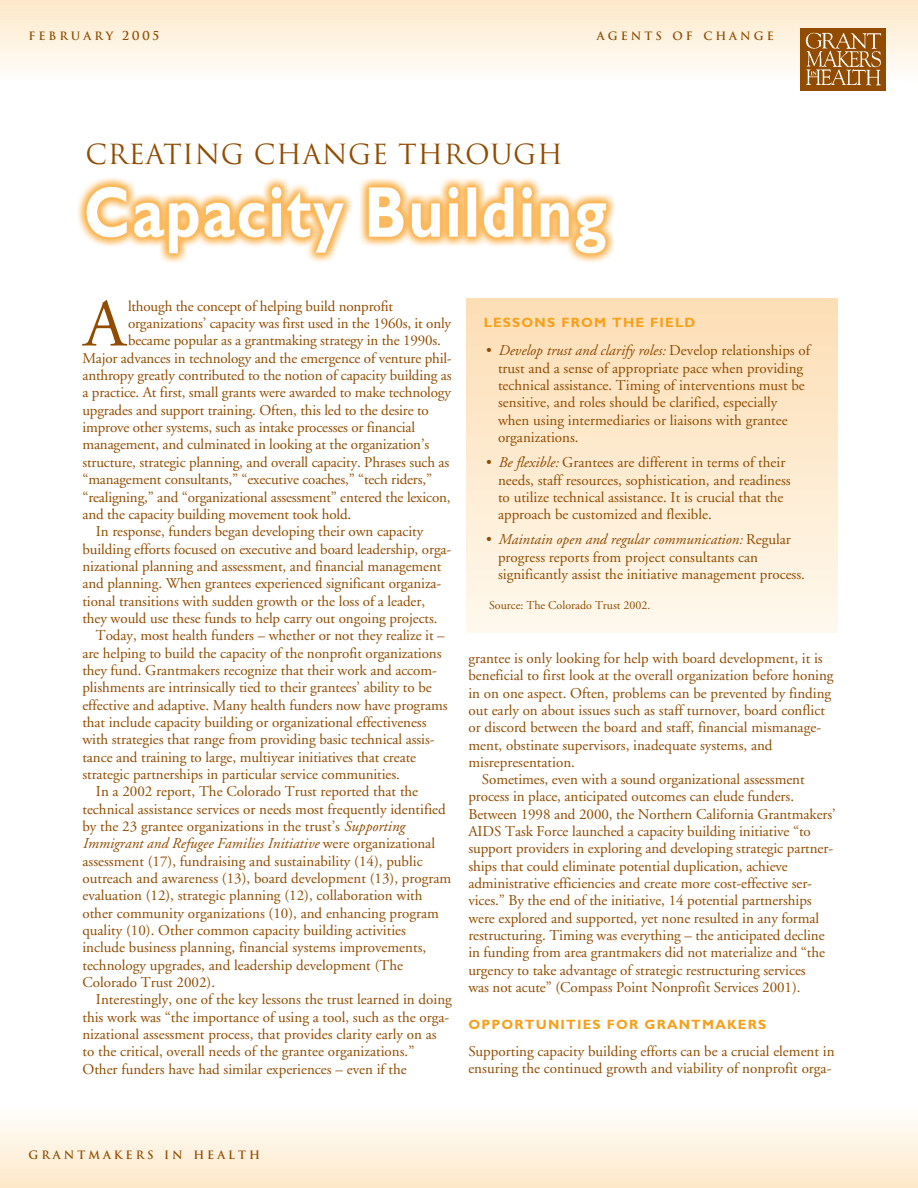
<style>
.page{position:relative;width:918px;height:1188px;background:#fff}
.page>*{position:absolute;margin:0;border:0;box-sizing:border-box;transform-origin:0 0}
.t1{font:67.2px "Adobe Garamond";color:#914c01}
.t2{font:27px "Trajan";letter-spacing:.02em;color:#914c01}
.t3{font:15px/17.4px "Adobe Garamond";letter-spacing:-.005em;color:#914c01}
.t4{font:italic 15px "Adobe Garamond";color:#914c01}
.t5{font:700 13.5px "Gill Sans";letter-spacing:.09em;color:#f6a01b}
.t6{font:12px "Adobe Garamond";color:#914c01}
.t7{font:700 11.25px "Trajan";letter-spacing:.265em;color:#914c01}
.s1{font-size:12px}
.s2{font-style:italic}
.s3{font-style:normal}
</style>
<div class="page">
<div style="left:0;top:1107px;width:918px;height:81px;background:linear-gradient(to bottom,#fefffd,#fde8c9)"></div>
<div style="left:0;top:0;width:918px;height:81px;background:linear-gradient(to bottom,#fde8c8,#fefefb)"></div>
<img style="left:801px;top:28px;width:85px;height:63px">
<img style="left:78px;top:178px;width:537px;height:85px">
<div style="left:467px;top:298px;width:371px;height:335px;background:linear-gradient(to bottom,#fddeb4,#fef9ed)"></div>
<p class="t7" style="left:28px;top:29px;width:132px">FEBRUARY <span class="s1">2005</span></p>
<p class="t7" style="left:597px;top:29px;width:178px">AGENTS OF CHANGE</p>
<p class="t2" style="left:85px;top:139px;width:479px">CREATING CHANGE THROUGH</p>
<p class="t1" style="left:84px;top:297px;width:43px">A</p>
<p class="t3" style="left:128px;top:299px;width:267px">lthough the concept of helping build nonprofit</p>
<p class="t3" style="left:128px;top:316px;width:325px">organizations’ capacity was first used in the 1960s, it only</p>
<p class="t3" style="left:128px;top:333px;width:314px">became popular as a grantmaking strategy in the 1990s.</p>
<p class="t3" style="left:82px;top:351px;width:371px">Major advances in technology and the emergence of venture phil-</p>
<p class="t3" style="left:82px;top:368px;width:371px">anthropy greatly contributed to the notion of capacity building as</p>
<p class="t3" style="left:82px;top:385px;width:370px">a practice. At first, small grants were awarded to make technology</p>
<p class="t3" style="left:82px;top:403px;width:348px">upgrades and support training. Often, this led to the desire to</p>
<p class="t3" style="left:82px;top:420px;width:334px">improve other systems, such as intake processes or financial</p>
<p class="t3" style="left:82px;top:437px;width:348px">management, and culminated in looking at the organization’s</p>
<p class="t3" style="left:82px;top:455px;width:368px">structure, strategic planning, and overall capacity. Phrases such as</p>
<p class="t3" style="left:82px;top:472px;width:351px">“management consultants,” “executive coaches,” “tech riders,”</p>
<p class="t3" style="left:82px;top:489px;width:370px">“realigning,” and “organizational assessment” entered the lexicon,</p>
<p class="t3" style="left:82px;top:507px;width:270px">and the capacity building movement took hold.</p>
<p class="t3" style="left:96px;top:524px;width:329px">In response, funders began developing their own capacity</p>
<p class="t3" style="left:82px;top:541px;width:370px">building efforts focused on executive and board leadership, orga-</p>
<p class="t3" style="left:82px;top:559px;width:361px">nizational planning and assessment, and financial management</p>
<p class="t3" style="left:82px;top:576px;width:360px">and planning. When grantees experienced significant organiza-</p>
<p class="t3" style="left:82px;top:593px;width:344px">tional transitions with sudden growth or the loss of a leader,</p>
<p class="t3" style="left:82px;top:611px;width:357px">they would use these funds to help carry out ongoing projects.</p>
<p class="t3" style="left:96px;top:628px;width:350px">Today, most health funders – whether or not they realize it –</p>
<p class="t3" style="left:82px;top:646px;width:361px">are helping to build the capacity of the nonprofit organizations</p>
<p class="t3" style="left:82px;top:663px;width:356px">they fund. Grantmakers recognize that their work and accom-</p>
<p class="t3" style="left:82px;top:680px;width:351px">plishments are intrinsically tied to their grantees’ ability to be</p>
<p class="t3" style="left:82px;top:698px;width:367px">effective and adaptive. Many health funders now have programs</p>
<p class="t3" style="left:82px;top:715px;width:346px">that include capacity building or organizational effectiveness</p>
<p class="t3" style="left:82px;top:732px;width:354px">with strategies that range from providing basic technical assis-</p>
<p class="t3" style="left:82px;top:750px;width:335px">tance and training to large, multiyear initiatives that create</p>
<p class="t3" style="left:82px;top:767px;width:319px">strategic partnerships in particular service communities.</p>
<p class="t3" style="left:96px;top:784px;width:324px">In a 2002 report, The Colorado Trust reported that the</p>
<p class="t3" style="left:82px;top:802px;width:365px">technical assistance services or needs most frequently identified</p>
<p class="t3" style="left:82px;top:819px;width:324px">by the 23 grantee organizations in the trust’s <span class="s2">Supporting</span></p>
<p class="t4" style="left:82px;top:838px;width:354px">Immigrant and Refugee Families Initiative <span class="s3">were organizational</span></p>
<p class="t3" style="left:82px;top:854px;width:342px">assessment (17), fundraising and sustainability (14), public</p>
<p class="t3" style="left:82px;top:871px;width:370px">outreach and awareness (13), board development (13), program</p>
<p class="t3" style="left:82px;top:888px;width:342px">evaluation (12), strategic planning (12), collaboration with</p>
<p class="t3" style="left:82px;top:906px;width:358px">other community organizations (10), and enhancing program</p>
<p class="t3" style="left:82px;top:923px;width:325px">quality (10). Other common capacity building activities</p>
<p class="t3" style="left:82px;top:940px;width:345px">include business planning, financial systems improvements,</p>
<p class="t3" style="left:82px;top:958px;width:322px">technology upgrades, and leadership development (The</p>
<p class="t3" style="left:82px;top:975px;width:134px">Colorado Trust 2002).</p>
<p class="t3" style="left:96px;top:992px;width:358px">Interestingly, one of the key lessons the trust learned in doing</p>
<p class="t3" style="left:82px;top:1010px;width:369px">this work was “the importance of using a tool, such as the orga-</p>
<p class="t3" style="left:82px;top:1027px;width:356px">nizational assessment process, that provides clarity early on as</p>
<p class="t3" style="left:82px;top:1044px;width:334px">to the critical, overall needs of the grantee organizations.”</p>
<p class="t3" style="left:82px;top:1062px;width:326px">Other funders have had similar experiences – even if the</p>
<p class="t5" style="left:484px;top:318px;width:213px">LESSONS FROM THE FIELD</p>
<p class="t3" style="left:498px;top:343px;width:314px;text-indent:-12px">• <span class="s2">Develop trust and clarify roles:</span> Develop relationships of trust and a sense of appropriate pace when providing technical assistance. Timing of interventions must be sensitive, and roles should be clarified, especially when using intermediaries or liaisons with grantee organizations.</p>
<p class="t3" style="left:498px;top:455px;width:294px;text-indent:-12px">• <span class="s2">Be flexible:</span> Grantees are different in terms of their needs, staff resources, sophistication, and readiness to utilize technical assistance. It is crucial that the approach be customized and flexible.</p>
<p class="t3" style="left:498px;top:532px;width:309px;text-indent:-12px">• <span class="s2">Maintain open and regular communication:</span> Regular progress reports from project consultants can significantly assist the initiative management process.</p>
<p class="t6" style="left:489px;top:601px;width:163px">Source: The Colorado Trust 2002.</p>
<p class="t3" style="left:468px;top:651px;width:356px">grantee is only looking for help with board development, it is</p>
<p class="t3" style="left:468px;top:668px;width:367px">beneficial to first look at the overall organization before honing</p>
<p class="t3" style="left:468px;top:686px;width:364px">in on one aspect. Often, problems can be prevented by finding</p>
<p class="t3" style="left:468px;top:703px;width:358px">out early on about issues such as staff turnover, board conflict</p>
<p class="t3" style="left:468px;top:720px;width:354px">or discord between the board and staff, financial mismanage-</p>
<p class="t3" style="left:468px;top:737px;width:306px">ment, obstinate supervisors, inadequate systems, and</p>
<p class="t3" style="left:468px;top:755px;width:108px">misrepresentation.</p>
<p class="t3" style="left:482px;top:772px;width:324px">Sometimes, even with a sound organizational assessment</p>
<p class="t3" style="left:468px;top:789px;width:327px">process in place, anticipated outcomes can elude funders.</p>
<p class="t3" style="left:468px;top:807px;width:369px">Between 1998 and 2000, the Northern California Grantmakers’</p>
<p class="t3" style="left:468px;top:824px;width:344px">AIDS Task Force launched a capacity building initiative “to</p>
<p class="t3" style="left:468px;top:841px;width:366px">support providers in exploring and developing strategic partner-</p>
<p class="t3" style="left:468px;top:859px;width:321px">ships that could eliminate potential duplication, achieve</p>
<p class="t3" style="left:468px;top:876px;width:345px">administrative efficiencies and create more cost-effective ser-</p>
<p class="t3" style="left:468px;top:893px;width:345px">vices.” By the end of the initiative, 14 potential partnerships</p>
<p class="t3" style="left:468px;top:911px;width:352px">were explored and supported, yet none resulted in any formal</p>
<p class="t3" style="left:468px;top:928px;width:358px">restructuring. Timing was everything – the anticipated decline</p>
<p class="t3" style="left:468px;top:945px;width:358px">in funding from area grantmakers did not materialize and “the</p>
<p class="t3" style="left:468px;top:963px;width:339px">urgency to take advantage of strategic restructuring services</p>
<p class="t3" style="left:468px;top:980px;width:334px">was not acute” (Compass Point Nonprofit Services 2001).</p>
<p class="t5" style="left:468px;top:1020px;width:299px">OPPORTUNITIES FOR GRANTMAKERS</p>
<p class="t3" style="left:468px;top:1044px;width:368px">Supporting capacity building efforts can be a crucial element in ensuring the continued growth and viability of nonprofit orga-</p>
<p class="t7" style="left:28px;top:1149px;width:233px">GRANTMAKERS IN HEALTH</p>
</div>
